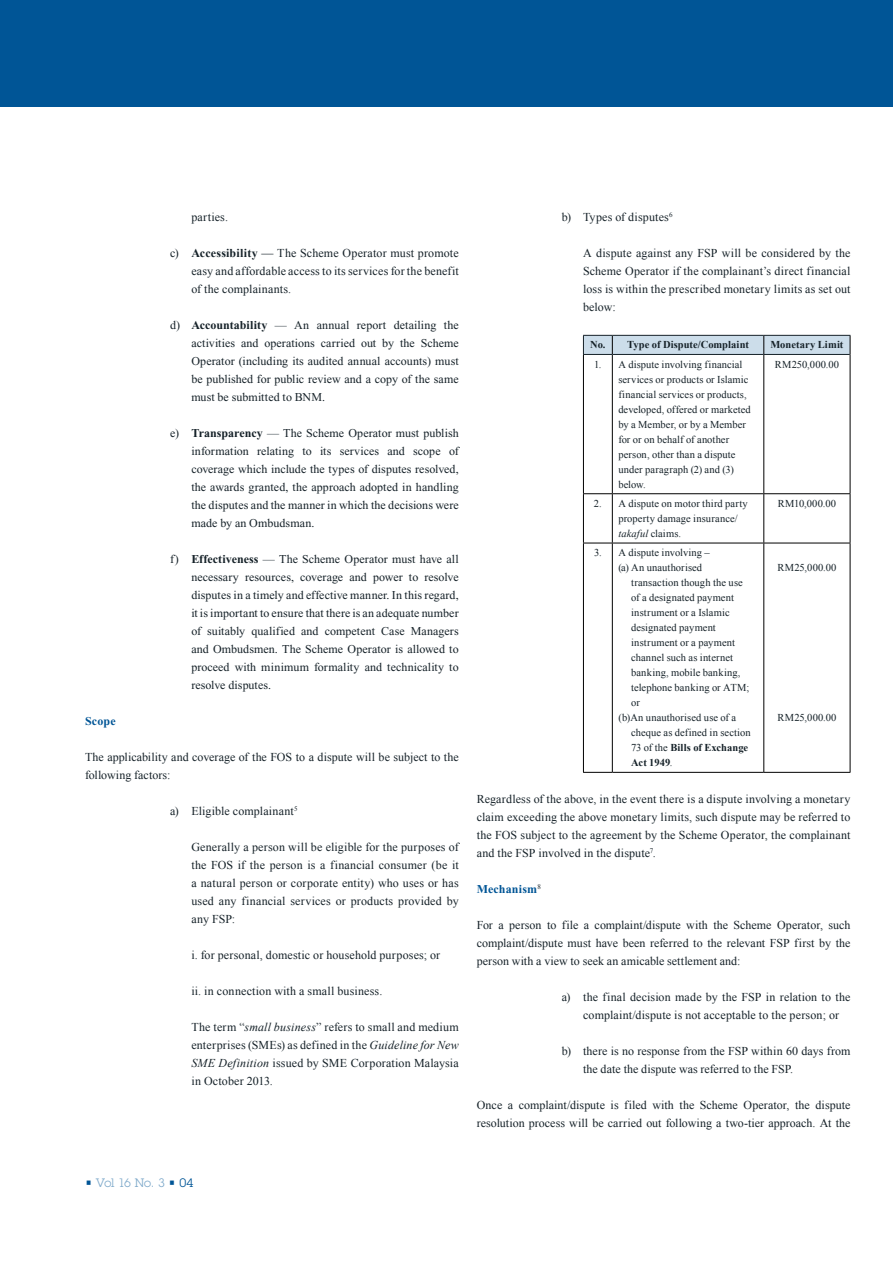
<style>
.page{position:relative;width:893px;height:1263px;background:#fff}
.page>*{position:absolute;margin:0;border:0;box-sizing:border-box;transform-origin:0 0}
.t1{font:12px/18px "Times New Roman";letter-spacing:.01em;color:#152128;text-align:justify}
.t2{font:12px/18px "Times New Roman";letter-spacing:.005em;color:#152128;text-align:justify}
.t3{font:700 12px "Times New Roman";letter-spacing:.015em;color:#005596}
.t4{font:12px "Lubalin Graph Std";letter-spacing:-.015em;color:#80aacb}
.t5{font:10.5px/15px "Times New Roman";letter-spacing:.01em;color:#152128}
.t6{font:700 10.5px "Times New Roman";letter-spacing:.005em;color:#152128}
.s1{font-weight:700}
.s2{font-style:italic}
.s3{font-weight:400}
.s4{color:#005596}
</style>
<div class="page">
<div style="left:0;top:0;width:893px;height:106px;background:#005596"></div>
<hr style="left:850px;top:494px;width:1px;height:49px;background:#000">
<hr style="left:583px;top:494px;width:1px;height:49px;background:#000">
<hr style="left:612px;top:355px;width:1px;height:138px;background:#000">
<hr style="left:763px;top:355px;width:1px;height:138px;background:#000">
<hr style="left:612px;top:494px;width:1px;height:49px;background:#000">
<hr style="left:763px;top:494px;width:1px;height:49px;background:#000">
<hr style="left:612px;top:543px;width:1px;height:229px;background:#000">
<hr style="left:763px;top:543px;width:1px;height:229px;background:#000">
<svg style="left:583px;top:335px;width:268px;height:20px;background:#bfd0dc"></svg>
<hr style="left:612px;top:354px;width:152px;height:1px;background:#152128">
<hr style="left:764px;top:354px;width:86px;height:1px;background:#152128">
<hr style="left:583px;top:355px;width:1px;height:138px;background:#000">
<hr style="left:850px;top:354px;width:1px;height:139px;background:#000">
<svg style="left:583px;top:493px;width:29px;height:1px"></svg>
<hr style="left:612px;top:493px;width:152px;height:1px;background:#000">
<hr style="left:764px;top:493px;width:86px;height:1px;background:#000">
<svg style="left:584px;top:543px;width:28px;height:1px"></svg>
<hr style="left:583px;top:543px;width:1px;height:229px;background:#000">
<hr style="left:612px;top:543px;width:152px;height:1px;background:#000">
<hr style="left:764px;top:543px;width:86px;height:1px;background:#000">
<hr style="left:850px;top:543px;width:1px;height:229px;background:#000">
<svg style="left:583px;top:772px;width:29px;height:1px"></svg>
<hr style="left:612px;top:772px;width:152px;height:1px;background:#000">
<hr style="left:764px;top:772px;width:86px;height:1px;background:#000">
<p class="t1" style="left:191px;top:208px;width:38px">parties.</p>
<p class="t1" style="left:191px;top:244px;width:269px;text-indent:-21px">c) <span class="s1">Accessibility</span> — The Scheme Operator must promote easy and affordable access to its services for the benefit of the complainants.</p>
<p class="t2" style="left:191px;top:316px;width:269px;text-indent:-21px">d) <span class="s1">Accountability</span> — An annual report detailing the activities and operations carried out by the Scheme Operator (including its audited annual accounts) must be published for public review and a copy of the same must be submitted to BNM.</p>
<p class="t2" style="left:191px;top:424px;width:269px;text-indent:-21px">e) <span class="s1">Transparency</span> — The Scheme Operator must publish information relating to its services and scope of coverage which include the types of disputes resolved, the awards granted, the approach adopted in handling the disputes and the manner in which the decisions were made by an Ombudsman.</p>
<p class="t2" style="left:191px;top:550px;width:269px;text-indent:-21px">f) <span class="s1">Effectiveness</span> — The Scheme Operator must have all necessary resources, coverage and power to resolve disputes in a timely and effective manner. In this regard, it is important to ensure that there is an adequate number of suitably qualified and competent Case Managers and Ombudsmen. The Scheme Operator is allowed to proceed with minimum formality and technicality to resolve disputes.</p>
<p class="t3" style="left:85px;top:714px;width:32px">Scope</p>
<p class="t1" style="left:85px;top:748px;width:375px">The applicability and coverage of the FOS to a dispute will be subject to the following factors:</p>
<p class="t1" style="left:170px;top:802px;width:129px">a) Eligible complainant<sup>5</sup></p>
<p class="t1" style="left:191px;top:838px;width:269px">Generally a person will be eligible for the purposes of the FOS if the person is a financial consumer (be it a natural person or corporate entity) who uses or has used any financial services or products provided by any FSP:</p>
<p class="t1" style="left:191px;top:946px;width:250px">i. for personal, domestic or household purposes; or</p>
<p class="t1" style="left:191px;top:982px;width:192px">ii. in connection with a small business.</p>
<p class="t1" style="left:191px;top:1018px;width:269px">The term “<span class="s2">small business</span>” refers to small and medium enterprises (SMEs) as defined in the <span class="s2">Guideline for New SME Definition</span> issued by SME Corporation Malaysia in October 2013.</p>
<p class="t1" style="left:562px;top:208px;width:112px">b) Types of disputes<sup>6</sup></p>
<p class="t1" style="left:583px;top:244px;width:269px">A dispute against any FSP will be considered by the Scheme Operator if the complainant’s direct financial loss is within the prescribed monetary limits as set out below:</p>
<p class="t6" style="left:590px;top:338px;width:160px">No. Type of Dispute/Complaint</p>
<p class="t6" style="left:770px;top:338px;width:74px">Monetary Limit</p>
<p class="t5" style="left:618px;top:357px;width:134px;text-indent:-24px">1. A dispute involving financial services or products or Islamic financial services or products, developed, offered or marketed by a Member, or by a Member for or on behalf of another person, other than a dispute under paragraph (2) and (3) below.</p>
<p class="t5" style="left:775px;top:357px;width:66px">RM250,000.00</p>
<p class="t5" style="left:618px;top:496px;width:131px;text-indent:-24px">2. A dispute on motor third party property damage insurance/ <span class="s2">takaful</span> claims.</p>
<p class="t5" style="left:778px;top:496px;width:60px">RM10,000.00</p>
<p class="t5" style="left:594px;top:545px;width:117px">3. A dispute involving –</p>
<p class="t5" style="left:618px;top:560px;width:85px">(a) An unauthorised</p>
<p class="t5" style="left:631px;top:575px;width:113px">transaction though the use</p>
<p class="t5" style="left:631px;top:590px;width:104px">of a designated payment</p>
<p class="t5" style="left:631px;top:605px;width:100px">instrument or a Islamic</p>
<p class="t5" style="left:631px;top:620px;width:86px">designated payment</p>
<p class="t5" style="left:631px;top:635px;width:105px">instrument or a payment</p>
<p class="t5" style="left:631px;top:650px;width:103px">channel such as internet</p>
<p class="t5" style="left:631px;top:665px;width:111px">banking, mobile banking,</p>
<p class="t5" style="left:631px;top:680px;width:120px">telephone banking or ATM;</p>
<p class="t5" style="left:631px;top:695px;width:10px">or</p>
<p class="t5" style="left:618px;top:710px;width:119px">(b)An unauthorised use of a</p>
<p class="t5" style="left:631px;top:725px;width:121px">cheque as defined in section</p>
<p class="t6" style="left:631px;top:741px;width:119px"><span class="s3">73 of the</span> Bills of Exchange</p>
<p class="t6" style="left:631px;top:756px;width:43px">Act 1949<span class="s3">.</span></p>
<p class="t5" style="left:777px;top:560px;width:61px">RM25,000.00</p>
<p class="t5" style="left:777px;top:710px;width:61px">RM25,000.00</p>
<p class="t1" style="left:477px;top:789px;width:375px">Regardless of the above, in the event there is a dispute involving a monetary claim exceeding the above monetary limits, such dispute may be referred to the FOS subject to the agreement by the Scheme Operator, the complainant and the FSP involved in the dispute<sup>7</sup>.</p>
<p class="t3" style="left:477px;top:882px;width:66px">Mechanism<sup>8</sup></p>
<p class="t1" style="left:477px;top:915px;width:375px">For a person to file a complaint/dispute with the Scheme Operator, such complaint/dispute must have been referred to the relevant FSP first by the person with a view to seek an amicable settlement and:</p>
<p class="t1" style="left:583px;top:987px;width:269px;text-indent:-21px">a) the final decision made by the FSP in relation to the complaint/dispute is not acceptable to the person; or</p>
<p class="t1" style="left:583px;top:1041px;width:269px;text-indent:-21px">b) there is no response from the FSP within 60 days from the date the dispute was referred to the FSP.</p>
<p class="t1" style="left:477px;top:1095px;width:375px">Once a complaint/dispute is filed with the Scheme Operator, the dispute resolution process will be carried out following a two-tier approach. At the</p>
<p class="t4" style="left:85px;top:1175px;width:110px"><span class="s4">•</span> Vol 16 No. 3 <span class="s4">• 04</span></p>
</div>
